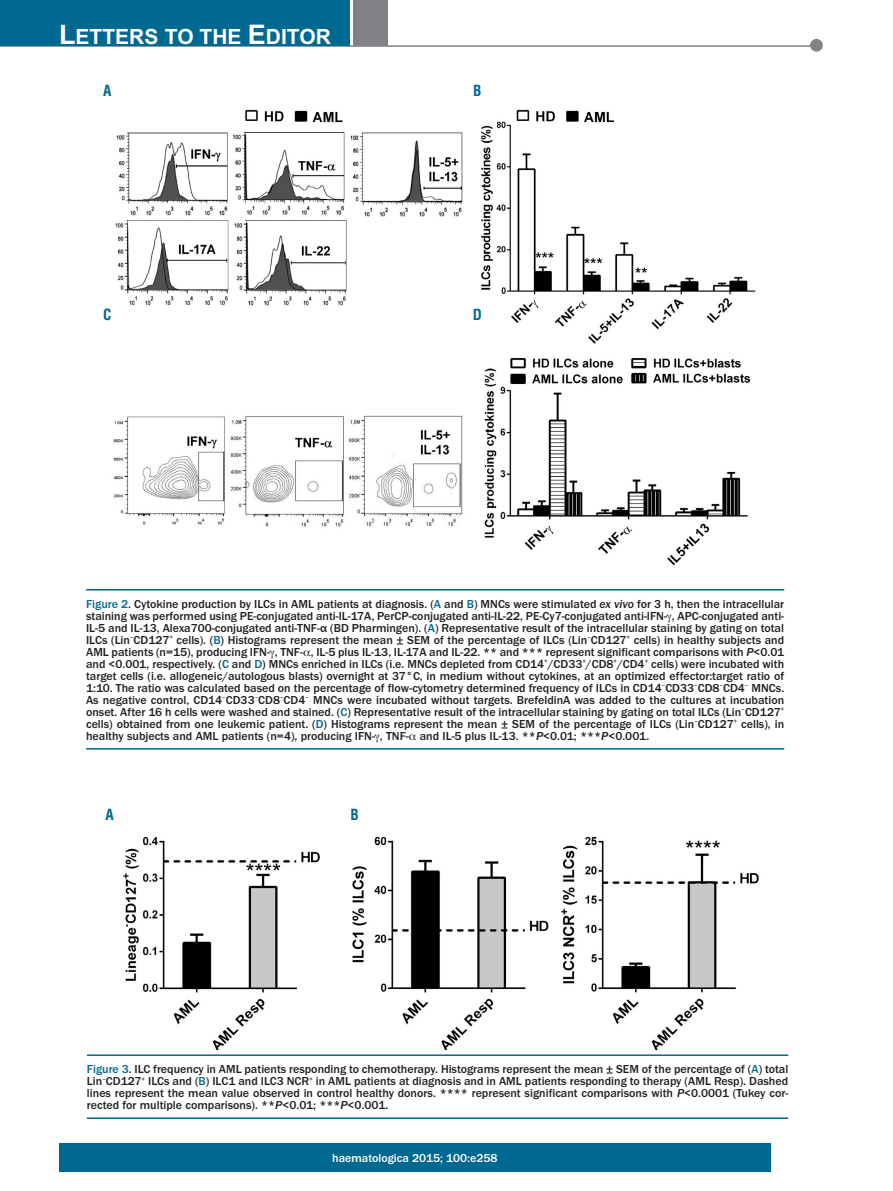
<style>
.page{position:relative;width:893px;height:1191px;background:#fff}
.page>*{position:absolute;margin:0;border:0;box-sizing:border-box;transform-origin:0 0}
.t1{font:700 21px "Arial";color:#fff}
.t2{font:700 condensed 15px "Helvetica";color:#006991}
.t3{font:500 12px/12px "Franklin Gothic";color:#231f20;text-align:justify}
.t4{font:500 12px "Franklin Gothic";color:#fff}
.s1{font-size:27px}
.s2{color:#006991}
.s3{font-style:italic}
</style>
<div class="page">
<div style="left:59px;top:1143px;width:712px;height:28px;background:#006991"></div>
<hr style="left:0;top:45px;width:820px;height:2px;background:#808285">
<div style="left:810px;top:39px;width:13px;height:13px;background:#808285;border-radius:50%"></div>
<div style="left:354px;top:0;width:34px;height:45px;background:#808285"></div>
<div style="left:0;top:0;width:350px;height:45px;background:#006991"></div>
<img style="left:113px;top:109px;width:643px;height:457px">
<hr style="left:86px;top:589px;width:698px;height:1px;background:#006991">
<hr style="left:86px;top:748px;width:698px;height:1px;background:#006991">
<hr style="left:87px;top:1054px;width:701px;height:2px;background:#006991">
<hr style="left:87px;top:1117px;width:701px;height:2px;background:#006991">
<img style="left:123px;top:836px;width:636px;height:213px">
<h1 class="t1" style="left:59px;top:25px;width:273px"><span class="s1">L</span>ETTERS TO THE <span class="s1">E</span>DITOR</h1>
<p class="t2" style="left:103px;top:82px;width:10px">A</p>
<p class="t2" style="left:103px;top:306px;width:10px">C</p>
<p class="t2" style="left:473px;top:82px;width:10px">B</p>
<p class="t2" style="left:473px;top:306px;width:11px">D</p>
<p class="t3" style="left:86px;top:597px;width:700px"><span class="s2">Figure 2</span>. Cytokine production by ILCs in AML patients at diagnosis. (<span class="s2">A</span> and <span class="s2">B</span>) MNCs were stimulated <span class="s3">ex vivo</span> for 3 h, then the intracellular staining was performed using PE-conjugated anti-IL-17A, PerCP-conjugated anti-IL-22, PE-Cy7-conjugated anti-IFN- , APC-conjugated anti-IL-5 and IL-13, Alexa700-conjugated anti-TNF-α (BD Pharmingen). (<span class="s2">A</span>) Representative result of the intracellular staining by gating on total ILCs (Lin<sup>–</sup>CD127<sup>+</sup> cells). (<span class="s2">B</span>) Histograms represent the mean ± SEM of the percentage of ILCs (Lin<sup>–</sup>CD127<sup>+</sup> cells) in healthy subjects and AML patients (n=15), producing IFN- , TNF- , IL-5 plus IL-13, IL-17A and IL-22. ** and *** represent significant comparisons with <span class="s3">P</span>&lt;0.01 and &lt;0.001, respectively. (<span class="s2">C</span> and <span class="s2">D</span>) MNCs enriched in ILCs (i.e. MNCs depleted from CD14<sup>+</sup>/CD33<sup>+</sup>/CD8<sup>+</sup>/CD4<sup>+</sup> cells) were incubated with target cells (i.e. allogeneic/autologous blasts) overnight at 37°C, in medium without cytokines, at an optimized effector:target ratio of 1:10. The ratio was calculated based on the percentage of flow-cytometry determined frequency of ILCs in CD14<sup>–</sup>CD33<sup>–</sup>CD8<sup>–</sup>CD4<sup>–</sup> MNCs.<br>As negative control, CD14<sup>–</sup>CD33<sup>–</sup>CD8<sup>–</sup>CD4<sup>–</sup> MNCs were incubated without targets. BrefeldinA was added to the cultures at incubation onset. After 16 h cells were washed and stained. (<span class="s2">C</span>) Representative result of the intracellular staining by gating on total ILCs (Lin<sup>–</sup>CD127<sup>+ </sup>cells) obtained from one leukemic patient. (<span class="s2">D</span>) Histograms represent the mean ± SEM of the percentage of ILCs (Lin<sup>–</sup>CD127<sup>+</sup> cells), in healthy subjects and AML patients (n=4), producing IFN- , TNF- and IL-5 plus IL-13. **<span class="s3">P</span>&lt;0.01; ***<span class="s3">P</span>&lt;0.001.</p>
<p class="t2" style="left:105px;top:806px;width:10px">A</p>
<p class="t2" style="left:350px;top:806px;width:10px">B</p>
<p class="t3" style="left:87px;top:1062px;width:703px"><span class="s2">Figure 3</span>. ILC frequency in AML patients responding to chemotherapy. Histograms represent the mean ± SEM of the percentage of (<span class="s2">A</span>) total Lin<sup>–</sup>CD127<sup>+</sup> ILCs and (<span class="s2">B</span>) ILC1 and ILC3 NCR<sup>+</sup> in AML patients at diagnosis and in AML patients responding to therapy (AML Resp). Dashed lines represent the mean value observed in control healthy donors. **** represent significant comparisons with <span class="s3">P</span>&lt;0.0001 (Tukey cor&shy;rected for multiple comparisons). **<span class="s3">P</span>&lt;0.01; ***<span class="s3">P</span>&lt;0.001.</p>
<p class="t4" style="left:332px;top:1150px;width:167px">haematologica 2015; 100:e258</p>
</div>
